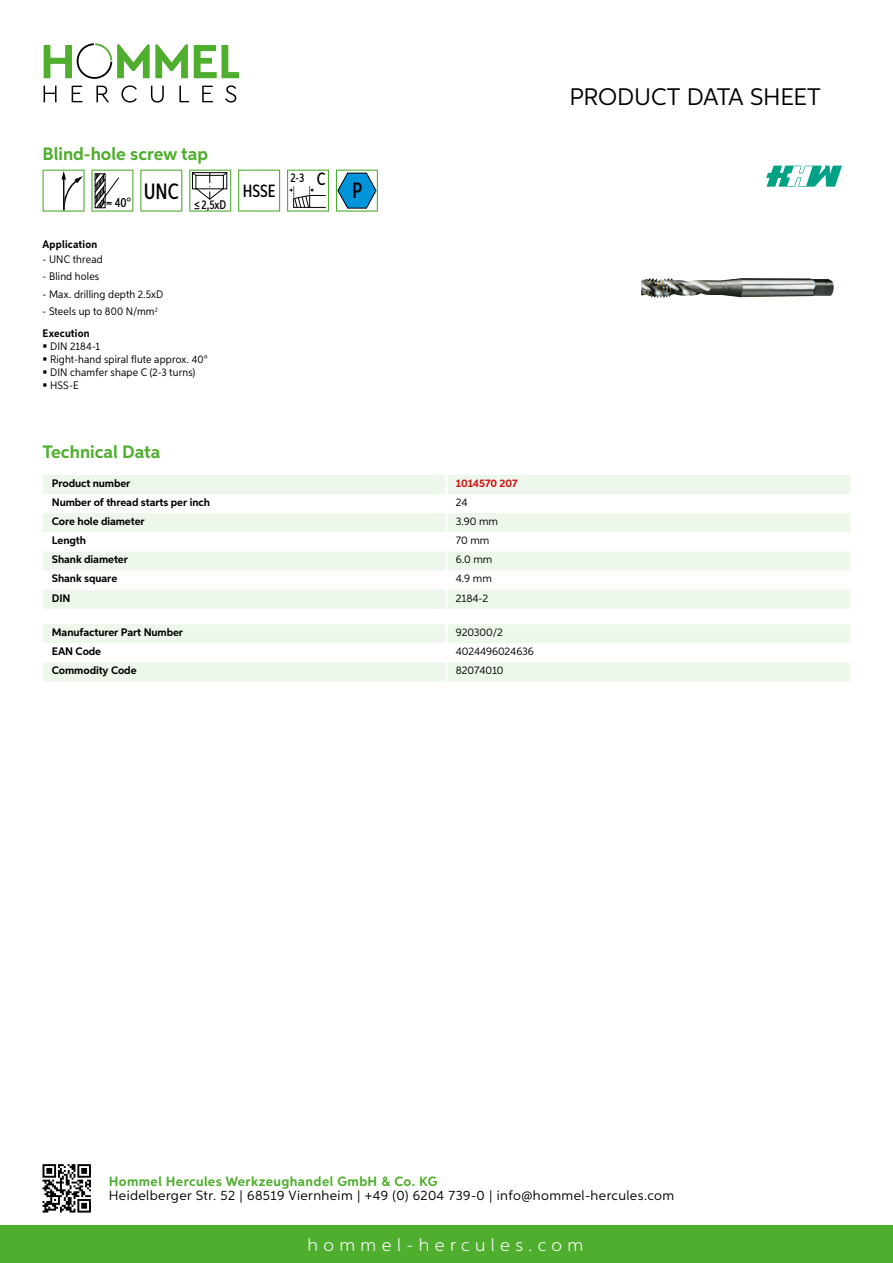
<style>
.page{position:relative;width:893px;height:1263px;background:#fff}
.page>*{position:absolute;margin:0;border:0;box-sizing:border-box;transform-origin:0 0}
.t1{font:24px "Aspira";letter-spacing:-.01em;color:#000}
.t2{font:500 22.2px "Aspira XX Nar";color:#000}
.t3{font:700 18px "Aspira";color:#50ae2f}
.t4{font:300 18px "Aspira";letter-spacing:.3em;color:#fff}
.t5{font:500 17.85px "Aspira XX Nar";color:#000}
.t6{font:13.5px "Aspira";letter-spacing:.03em;color:#000}
.t7{font:700 13.5px "Aspira";letter-spacing:.03em;color:#50ae2f}
.t8{font:500 13.35px "Aspira XX Nar";color:#000}
.t9{font:500 12.6px "Aspira XX Nar";color:#000}
.t10{font:10.95px/12.8px "Aspira Nar";letter-spacing:.015em;color:#000}
.t11{font:700 10.95px "Aspira";letter-spacing:-.01em;color:#000}
.t12{font:10.95px "Aspira";letter-spacing:-.01em;color:#000}
.t13{font:700 10.95px "Aspira Nar";letter-spacing:.02em;color:#000}
.t14{font:700 10.95px "Aspira";letter-spacing:-.01em;color:#cd1013}
.s1{font-weight:700}
.s2{font-size:17.85px}
</style>
<div class="page">
<div style="left:0;top:1226px;width:893px;height:37px;background:#50ae2f"></div>
<svg style="left:43px;top:1164px;width:48px;height:48px"></svg>
<svg style="left:194px;top:45px;width:45px;height:33px"></svg>
<svg style="left:44px;top:43px;width:144px;height:36px"></svg>
<svg style="left:44px;top:86px;width:13px;height:16px"></svg>
<svg style="left:72px;top:86px;width:10px;height:16px"></svg>
<svg style="left:96px;top:86px;width:13px;height:16px"></svg>
<svg style="left:121px;top:85px;width:16px;height:18px"></svg>
<svg style="left:151px;top:86px;width:13px;height:17px"></svg>
<svg style="left:179px;top:86px;width:10px;height:16px"></svg>
<svg style="left:202px;top:86px;width:11px;height:16px"></svg>
<svg style="left:225px;top:85px;width:11px;height:18px"></svg>
<div style="left:43px;top:475px;width:807px;height:134px;background:#eef7eb"></div>
<svg style="left:43px;top:494px;width:807px;height:96px"></svg>
<hr style="left:445px;top:475px;width:3px;height:19px;background:#fff">
<hr style="left:445px;top:494px;width:3px;height:19px;background:#fff">
<hr style="left:445px;top:513px;width:3px;height:19px;background:#fff">
<hr style="left:445px;top:532px;width:3px;height:19px;background:#fff">
<hr style="left:445px;top:551px;width:3px;height:19px;background:#fff">
<hr style="left:445px;top:570px;width:3px;height:20px;background:#fff">
<hr style="left:445px;top:590px;width:3px;height:19px;background:#fff">
<svg style="left:43px;top:624px;width:807px;height:57px"></svg>
<hr style="left:445px;top:662px;width:3px;height:19px;background:#fff">
<svg style="left:43px;top:170px;width:42px;height:42px"></svg>
<svg style="left:91px;top:170px;width:42px;height:42px"></svg>
<svg style="left:140px;top:170px;width:42px;height:42px"></svg>
<svg style="left:189px;top:170px;width:42px;height:42px"></svg>
<svg style="left:238px;top:170px;width:42px;height:42px"></svg>
<svg style="left:287px;top:170px;width:42px;height:42px"></svg>
<svg style="left:336px;top:170px;width:42px;height:42px"></svg>
<img style="left:641px;top:278px;width:193px;height:20px">
<svg style="left:766px;top:166px;width:76px;height:21px"></svg>
<h3 class="t3" style="left:43px;top:142px;width:167px">Blind-hole screw tap</h3>
<p class="t8" style="left:115px;top:195px;width:65px">40° <sup>UNC</sup></p>
<p class="t9" style="left:194px;top:197px;width:34px">≤2,5xD</p>
<p class="t13" style="left:43px;top:237px;width:56px">Application</p>
<p class="t10" style="left:43px;top:252px;width:62px">- UNC thread</p>
<p class="t10" style="left:43px;top:270px;width:58px">- Blind holes</p>
<p class="t10" style="left:43px;top:287px;width:122px">- Max. drilling depth 2.5xD</p>
<p class="t10" style="left:43px;top:300px;width:117px;line-height:22.2px">- Steels up to 800 N/mm<sup>2<br></sup><span class="s1">Execution</span></p>
<p class="t10" style="left:50px;top:340px;width:159px">DIN 2184-1<br>Right-hand spiral flute approx. 40°<br>DIN chamfer shape C (2-3 turns)<br>HSS-E</p>
<h3 class="t5" style="left:243px;top:180px;width:34px">HSSE</h3>
<p class="t9" style="left:290px;top:169px;width:37px">2-3 <span class="s2">C</span></p>
<h2 class="t2" style="left:352px;top:177px;width:12px">P</h2>
<h3 class="t3" style="left:43px;top:441px;width:120px">Technical Data</h3>
<p class="t11" style="left:52px;top:476px;width:80px">Product number</p>
<p class="t14" style="left:456px;top:476px;width:63px">1014570 207</p>
<p class="t11" style="left:52px;top:495px;width:160px">Number of thread starts per inch</p>
<p class="t12" style="left:456px;top:495px;width:13px">24</p>
<p class="t11" style="left:52px;top:514px;width:94px">Core hole diameter</p>
<p class="t12" style="left:456px;top:514px;width:44px">3.90 mm</p>
<p class="t11" style="left:52px;top:534px;width:36px">Length</p>
<p class="t12" style="left:456px;top:534px;width:35px">70 mm</p>
<p class="t11" style="left:52px;top:553px;width:78px">Shank diameter</p>
<p class="t12" style="left:456px;top:553px;width:38px">6.0 mm</p>
<p class="t11" style="left:52px;top:572px;width:67px">Shank square</p>
<p class="t12" style="left:456px;top:572px;width:38px">4.9 mm</p>
<p class="t11" style="left:52px;top:591px;width:20px">DIN</p>
<p class="t12" style="left:456px;top:591px;width:34px">2184-2</p>
<p class="t11" style="left:52px;top:625px;width:133px">Manufacturer Part Number</p>
<p class="t12" style="left:456px;top:626px;width:49px">920300/2</p>
<p class="t11" style="left:52px;top:645px;width:51px">EAN Code</p>
<p class="t12" style="left:456px;top:645px;width:80px">4024496024636</p>
<p class="t11" style="left:52px;top:664px;width:86px">Commodity Code</p>
<p class="t12" style="left:456px;top:664px;width:49px">82074010</p>
<h1 class="t1" style="left:569px;top:82px;width:253px">Product data sh eet</h1>
<p class="t7" style="left:109px;top:1172px;width:330px">Hommel Hercules Werkzeughandel GmbH &amp; Co. KG</p>
<p class="t6" style="left:109px;top:1187px;width:567px">Heidelberger Str. 52 | 68519 Viernheim | +49 (0) 6204 739-0 | info@hommel-hercules.com</p>
<h3 class="t4" style="left:307px;top:1234px;width:277px">hommel-hercules.com</h3>
</div>
